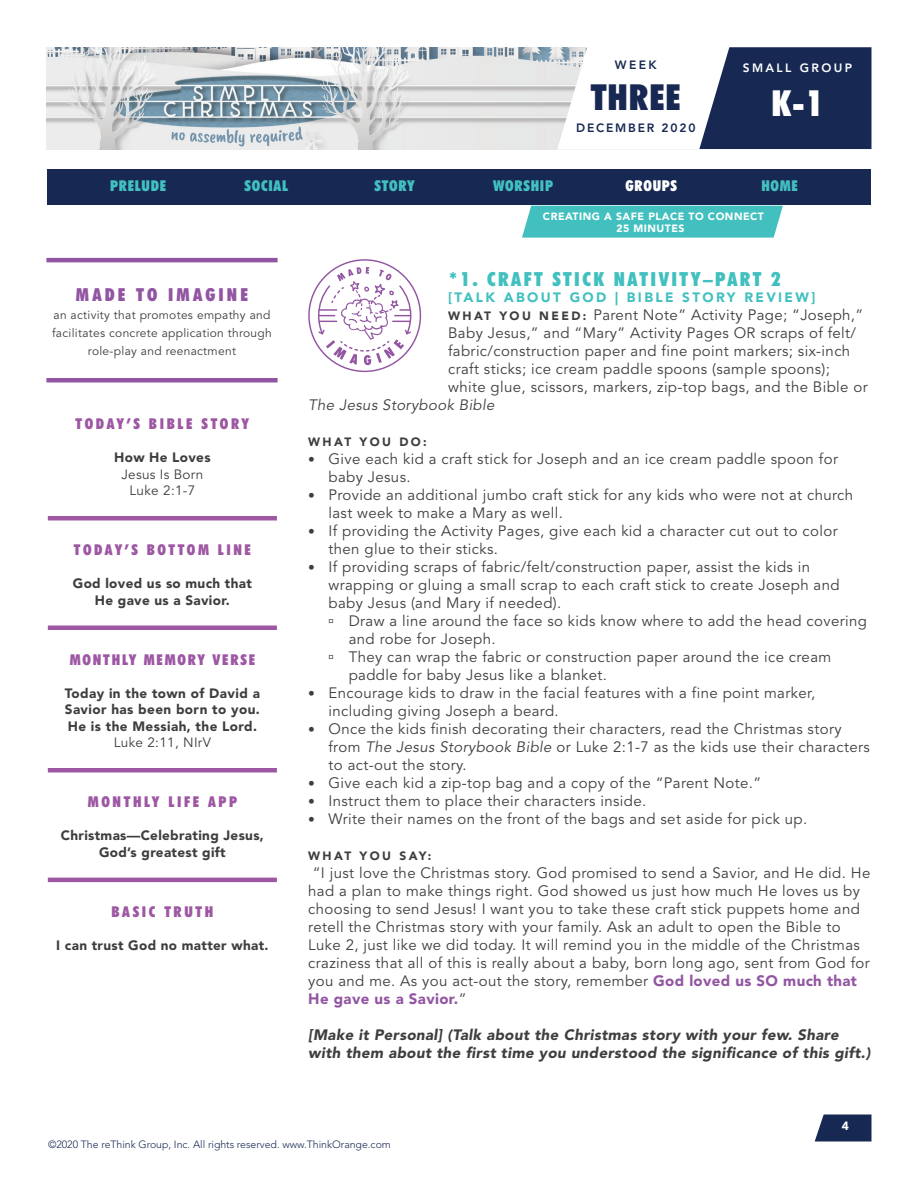
<style>
.page{position:relative;width:918px;height:1188px;background:#fff}
.page>*{position:absolute;margin:0;border:0;box-sizing:border-box;transform-origin:0 0}
.t1{font:900 condensed 36px "Futura BT";letter-spacing:.025em;color:#172953}
.t2{font:900 condensed 36px "Futura BT";color:#fff}
.Paragraph_Style_1{font:900 condensed 19.5px "Futura BT";letter-spacing:.125em;color:#42c0bf}
.t3{font:900 condensed 18px "Futura BT";letter-spacing:.175em;color:#9255a2}
.Paragraph_Style_1-2{font:15px/18px "Avenir LT Std";letter-spacing:.025em;color:#3e3e3f}
.Paragraph_Style_1-3{font:italic 900 15px/18px "Avenir LT Std";letter-spacing:.025em;color:#3e3e3f}
.t4{font:900 condensed 15px "Futura BT";letter-spacing:.17em;color:#9d57a3}
.t5{font:900 condensed 15px "Futura BT";letter-spacing:.05em;color:#42c0bf}
.Paragraph_Style_1-4{font:italic 15px "Avenir LT Std";letter-spacing:.025em;color:#3e3e3f}
.t6{font:900 condensed 15px "Futura BT";letter-spacing:.12em;color:#9d57a3}
.t7{font:900 condensed 15px "Futura BT";letter-spacing:.05em;color:#fff}
.t8{font:900 13.5px/16.5px "Avenir LT Std";letter-spacing:.025em;color:#3e3e3f;text-align:center}
.t9{font:13.5px/16.5px "Avenir LT Std";letter-spacing:.025em;color:#3e3e3f;text-align:center}
.Paragraph_Style_1-5{font:900 13.5px "Avenir LT Std";letter-spacing:.175em;color:#42c0bf}
.t10{font:12px/18px "Avenir LT Std";letter-spacing:.025em;color:#3e3e3f;text-align:center}
.Paragraph_Style_1-6{font:900 12px "Avenir LT Std";letter-spacing:.2em;color:#3e3e3f}
.t11{font:800 12px "Avenir LT Std";letter-spacing:.15em;color:#172953}
.t12{font:800 12px "Avenir LT Std";letter-spacing:.2em;color:#fff}
.t13{font:900 12px "Avenir LT Std";color:#fff}
.t14{font:300 10.5px "Avenir LT Std";color:#172953}
.t15{font:900 10.5px/12px "Avenir LT Std";letter-spacing:.05em;color:#fff;text-align:center}
.s1{font-weight:900;font-size:12px}
.s2{font-family:"Avenir";font-size:13.5px}
.s3{font-style:italic}
.s4{font-weight:900;color:#9255a2}
</style>
<div class="page">
<img style="left:46px;top:47px;width:511px;height:102px">
<svg style="left:557px;top:47px;width:315px;height:103px"></svg>
<svg style="left:815px;top:1114px;width:57px;height:28px;background:#314166"></svg>
<hr style="left:48px;top:768px;width:229px;height:4px;background:#9d57a3">
<hr style="left:48px;top:516px;width:229px;height:4px;background:#9d57a3">
<hr style="left:48px;top:626px;width:229px;height:4px;background:#9d57a3">
<hr style="left:48px;top:878px;width:229px;height:4px;background:#9d57a3">
<div style="left:47px;top:170px;width:824px;height:36px;background:#172953"></div>
<hr style="left:46px;top:378px;width:232px;height:4px;background:#9255a2">
<hr style="left:46px;top:258px;width:232px;height:4px;background:#9255a2">
<svg style="left:308px;top:259px;width:113px;height:113px"></svg>
<div style="left:522px;top:206px;width:261px;height:32px;background:#42c0bf"></div>
<p class="t11" style="left:615px;top:58px;width:43px">WEEK</p>
<p class="t12" style="left:743px;top:61px;width:111px">SMALL GROUP</p>
<h1 class="t1" style="left:591px;top:75px;width:91px">THREE</h1>
<h1 class="t2" style="left:772px;top:81px;width:54px">K-1</h1>
<p class="t11" style="left:576px;top:121px;width:121px">DECEMBER 2020</p>
<p class="t5" style="left:110px;top:177px;width:57px">PRELUDE</p>
<p class="t5" style="left:245px;top:177px;width:45px">SOCIAL</p>
<p class="t5" style="left:375px;top:177px;width:42px">STORY</p>
<p class="t5" style="left:493px;top:177px;width:62px">WORSHIP</p>
<p class="t7" style="left:626px;top:177px;width:53px">GROUPS</p>
<p class="t5" style="left:761px;top:177px;width:38px">HOME</p>
<p class="t3" style="left:76px;top:284px;width:174px">MADE TO IMAGINE</p>
<p class="t10" style="left:52px;top:306px;width:221px">an activity that promotes empathy and facilitates concrete application through role-play and reenactment</p>
<p class="t4" style="left:76px;top:415px;width:175px">TODAY’S BIBLE STORY</p>
<p class="t8" style="left:114px;top:449px;width:98px">How He Loves</p>
<p class="t9" style="left:121px;top:466px;width:83px">Jesus Is Born<br>Luke 2:1-7</p>
<p class="t4" style="left:74px;top:541px;width:178px">TODAY’S BOTTOM LINE</p>
<p class="t8" style="left:73px;top:575px;width:181px">God loved us so much that<br>He gave us a Savior.</p>
<p class="t6" style="left:70px;top:650px;width:187px">MONTHLY MEMORY VERSE</p>
<p class="t8" style="left:65px;top:685px;width:197px;text-align:justify">Today in the town of David a Savior has been born to you.<br>He is the Messiah, the Lord.</p>
<p class="t9" style="left:114px;top:735px;width:99px">Luke 2:11, NIrV</p>
<p class="t4" style="left:88px;top:793px;width:151px">MONTHLY LIFE APP</p>
<p class="t8" style="left:61px;top:827px;width:205px">Christmas—Celebrating Jesus,<br>God’s greatest gift</p>
<p class="t4" style="left:112px;top:902px;width:103px">BASIC TRUTH</p>
<p class="t8" style="left:56px;top:937px;width:214px">I can trust God no matter what.</p>
<p class="t15" style="left:543px;top:210px;width:223px">CREATING A SAFE PLACE TO CONNECT<br>25 MINUTES</p>
<p class="Paragraph_Style_1" style="left:448px;top:267px;width:334px">*1. CRAFT STICK NATIVITY–PART 2</p>
<p class="Paragraph_Style_1-5" style="left:448px;top:289px;width:369px">[TALK ABOUT GOD | BIBLE STORY REVIEW]</p>
<p class="Paragraph_Style_1-2" style="left:448px;top:306px;width:417px"><span class="s1">W H AT Y O U N E E D :</span> Parent Note” Activity Page; “Joseph,”</p>
<p class="Paragraph_Style_1-2" style="left:448px;top:324px;width:410px">Baby Jesus,” and “Mary” Activity Pages OR scraps of felt/</p>
<p class="Paragraph_Style_1-2" style="left:448px;top:342px;width:404px">fabric/construction paper and fine point markers; six-inch</p>
<p class="Paragraph_Style_1-2" style="left:448px;top:360px;width:383px">craft sticks; ice cream paddle spoons (sample spoons);</p>
<p class="Paragraph_Style_1-2" style="left:448px;top:378px;width:421px">white glue, scissors, markers, zip-top bags, and the Bible or</p>
<p class="Paragraph_Style_1-4" style="left:308px;top:396px;width:188px">The Jesus Storybook Bible</p>
<p class="Paragraph_Style_1-6" style="left:308px;top:435px;width:120px">WHAT YOU DO:</p>
<p class="Paragraph_Style_1-2" style="left:328px;top:450px;width:511px;text-indent:-20px"><span class="s2">•</span> Give each kid a craft stick for Joseph and an ice cream paddle spoon for baby Jesus.</p>
<p class="Paragraph_Style_1-2" style="left:328px;top:486px;width:526px;text-indent:-20px"><span class="s2">•</span> Provide an additional jumbo craft stick for any kids who were not at church last week to make a Mary as well.</p>
<p class="Paragraph_Style_1-2" style="left:328px;top:522px;width:511px;text-indent:-20px"><span class="s2">•</span> If providing the Activity Pages, give each kid a character cut out to color then glue to their sticks.</p>
<p class="Paragraph_Style_1-2" style="left:328px;top:558px;width:513px;text-indent:-20px"><span class="s2">•</span> If providing scraps of fabric/felt/construction paper, assist the kids in wrapping or gluing a small scrap to each craft stick to create Joseph and baby Jesus (and Mary if needed).</p>
<p class="Paragraph_Style_1-2" style="left:349px;top:612px;width:520px">Draw a line around the face so kids know where to add the head covering and robe for Joseph.</p>
<p class="Paragraph_Style_1-2" style="left:349px;top:648px;width:484px">They can wrap the fabric or construction paper around the ice cream paddle for baby Jesus like a blanket.</p>
<p class="Paragraph_Style_1-2" style="left:328px;top:684px;width:488px;text-indent:-20px"><span class="s2">•</span> Encourage kids to draw in the facial features with a fine point marker, including giving Joseph a beard.</p>
<p class="Paragraph_Style_1-2" style="left:328px;top:720px;width:543px;text-indent:-20px"><span class="s2">•</span> Once the kids finish decorating their characters, read the Christmas story from <span class="s3">The Jesus Storybook Bible</span> or Luke 2:1-7 as the kids use their characters to act-out the story.</p>
<p class="Paragraph_Style_1-2" style="left:308px;top:774px;width:455px"><span class="s2">•</span> Give each kid a zip-top bag and a copy of the “Parent Note.”</p>
<p class="Paragraph_Style_1-2" style="left:308px;top:792px;width:340px"><span class="s2">•</span> Instruct them to place their characters inside.</p>
<p class="Paragraph_Style_1-2" style="left:308px;top:810px;width:501px"><span class="s2">•</span> Write their names on the front of the bags and set aside for pick up.</p>
<p class="Paragraph_Style_1-6" style="left:308px;top:849px;width:125px">WHAT YOU SAY:</p>
<p class="Paragraph_Style_1-2" style="left:308px;top:864px;width:564px;text-indent:5px">“I just love the Christmas story. God promised to send a Savior, and He did. He had a plan to make things right. God showed us just how much He loves us by choosing to send Jesus! I want you to take these craft stick puppets home and retell the Christmas story with your family. Ask an adult to open the Bible to Luke 2, just like we did today. It will remind you in the middle of the Christmas craziness that all of this is really about a baby, born long ago, sent from God for you and me. As you act-out the story, remember <span class="s4">God loved us SO much that He gave us a Savior.</span>”</p>
<p class="Paragraph_Style_1-3" style="left:308px;top:1026px;width:564px">[Make it Personal] (Talk about the Christmas story with your few. Share with them about the first time you understood the significance of this gift.)</p>
<p class="t13" style="left:842px;top:1118px;width:9px">4</p>
<p class="t14" style="left:48px;top:1138px;width:344px">©2020 The reThink Group, Inc. All rights reserved. www.ThinkOrange.com</p>
</div>
